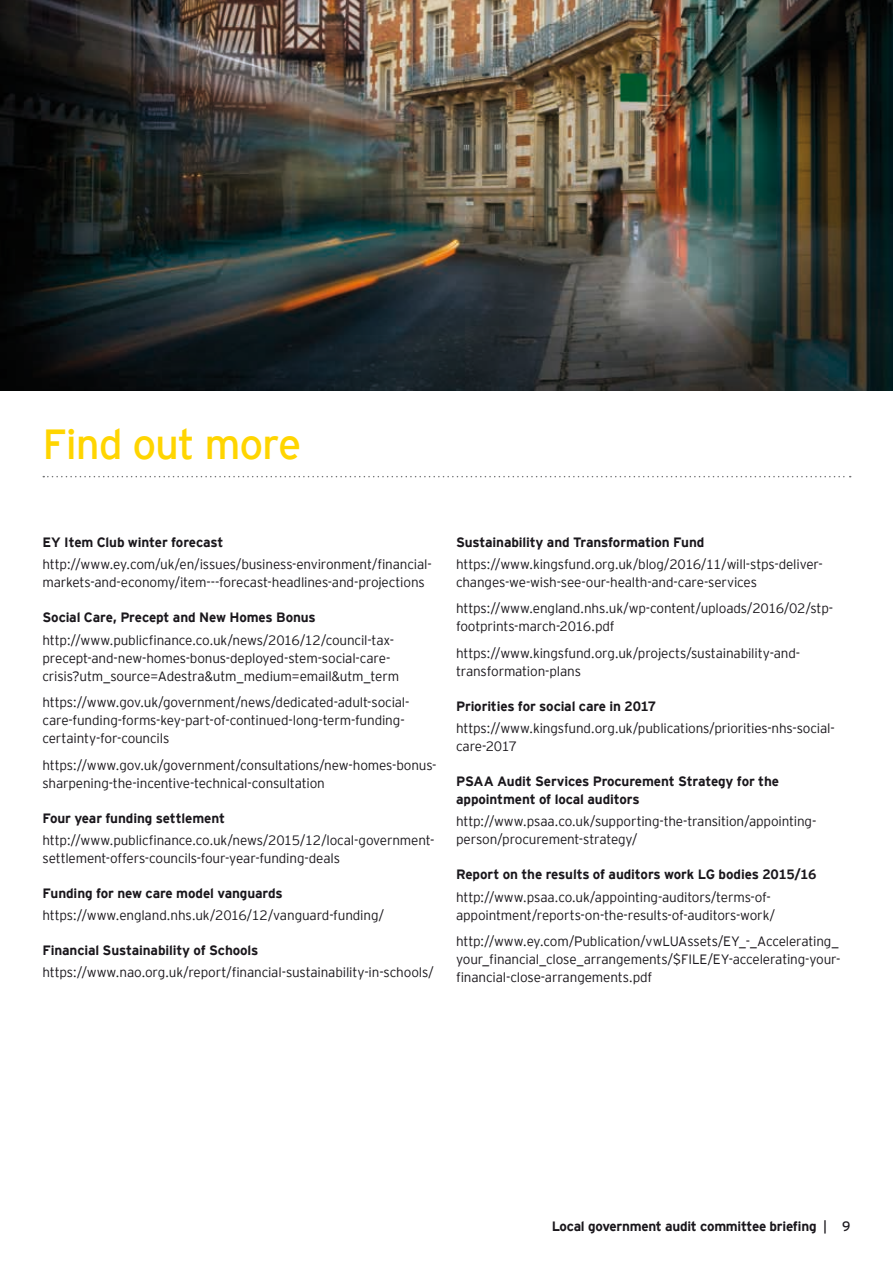
<style>
.page{position:relative;width:893px;height:1263px;background:#fff}
.page>*{position:absolute;margin:0;border:0;box-sizing:border-box;transform-origin:0 0}
.t1{font:42px "EY Interstate";letter-spacing:-.03em;color:#ffd500}
.t2{font:300 13.5px/18px "EY Interstate";letter-spacing:-.01em;color:#1a171c}
.t3{font:700 13.5px/18px "EY Interstate";letter-spacing:-.01em;color:#1a171c}
.s1{font-weight:400}
</style>
<div class="page">
<svg style="left:43px;top:476px;width:808px;height:1px"></svg>
<img style="left:0;top:0;width:893px;height:390px">
<h1 class="t1" style="left:43px;top:414px;width:260px">Find out more</h1>
<p class="t3" style="left:43px;top:532px;width:182px">EY Item Club winter forecast</p>
<p class="t2" style="left:43px;top:555px;width:391px">http://www.ey.com/uk/en/issues/business-environment/financial&shy;markets-and-economy/item---forecast-headlines-and-projections</p>
<p class="t3" style="left:43px;top:608px;width:275px">Social Care, Precept and New Homes Bonus</p>
<p class="t2" style="left:43px;top:630px;width:358px">http://www.publicfinance.co.uk/news/2016/12/council-tax&shy;precept-and-new-homes-bonus-deployed-stem-social-care&shy;crisis?utm_source=Adestra&amp;utm_medium=email&amp;utm_term</p>
<p class="t2" style="left:43px;top:692px;width:369px">https://www.gov.uk/government/news/dedicated-adult-social&shy;care-funding-forms-key-part-of-continued-long-term-funding&shy;certainty-for-councils</p>
<p class="t2" style="left:43px;top:755px;width:396px">https://www.gov.uk/government/consultations/new-homes-bonus&shy;sharpening-the-incentive-technical-consultation</p>
<p class="t3" style="left:43px;top:808px;width:184px">Four year funding settlement</p>
<p class="t2" style="left:43px;top:830px;width:393px">http://www.publicfinance.co.uk/news/2015/12/local-government&shy;settlement-offers-councils-four-year-funding-deals</p>
<p class="t3" style="left:43px;top:883px;width:242px">Funding for new care model vanguards</p>
<p class="t2" style="left:43px;top:905px;width:343px">https://www.england.nhs.uk/2016/12/vanguard-funding/</p>
<p class="t3" style="left:43px;top:940px;width:217px">Financial Sustainability of Schools</p>
<p class="t2" style="left:43px;top:963px;width:393px">https://www.nao.org.uk/report/financial-sustainability-in-schools/</p>
<p class="t3" style="left:456px;top:532px;width:250px">Sustainability and Transformation Fund</p>
<p class="t2" style="left:456px;top:554px;width:368px">https://www.kingsfund.org.uk/blog/2016/11/will-stps-deliver&shy;changes-we-wish-see-our-health-and-care-services</p>
<p class="t2" style="left:456px;top:599px;width:379px">https://www.england.nhs.uk/wp-content/uploads/2016/02/stp&shy;footprints-march-2016.pdf</p>
<p class="t2" style="left:456px;top:643px;width:346px">https://www.kingsfund.org.uk/projects/sustainability-and&shy;transformation-plans</p>
<p class="t3" style="left:456px;top:696px;width:202px">Priorities for social care in 2017</p>
<p class="t2" style="left:456px;top:718px;width:380px">https://www.kingsfund.org.uk/publications/priorities-nhs-social&shy;care-2017</p>
<p class="t3" style="left:456px;top:771px;width:325px">PSAA Audit Services Procurement Strategy for the appointment of local auditors</p>
<p class="t2" style="left:456px;top:812px;width:362px">http://www.psaa.co.uk/supporting-the-transition/appointing&shy;person/procurement-strategy/</p>
<p class="t3" style="left:456px;top:865px;width:362px">Report on the results of auditors work LG bodies 2015/16</p>
<p class="t2" style="left:456px;top:887px;width:321px">http://www.psaa.co.uk/appointing-auditors/terms-of&shy;appointment/reports-on-the-results-of-auditors-work/</p>
<p class="t2" style="left:456px;top:931px;width:386px">http://www.ey.com/Publication/vwLUAssets/EY_-_Accelerating_ your_financial_close_arrangements/$FILE/EY-accelerating-your&shy;financial-close-arrangements.pdf</p>
<p class="t3" style="left:552px;top:1216px;width:300px">Local government audit committee briefing <span class="s1">| 9</span></p>
</div>
